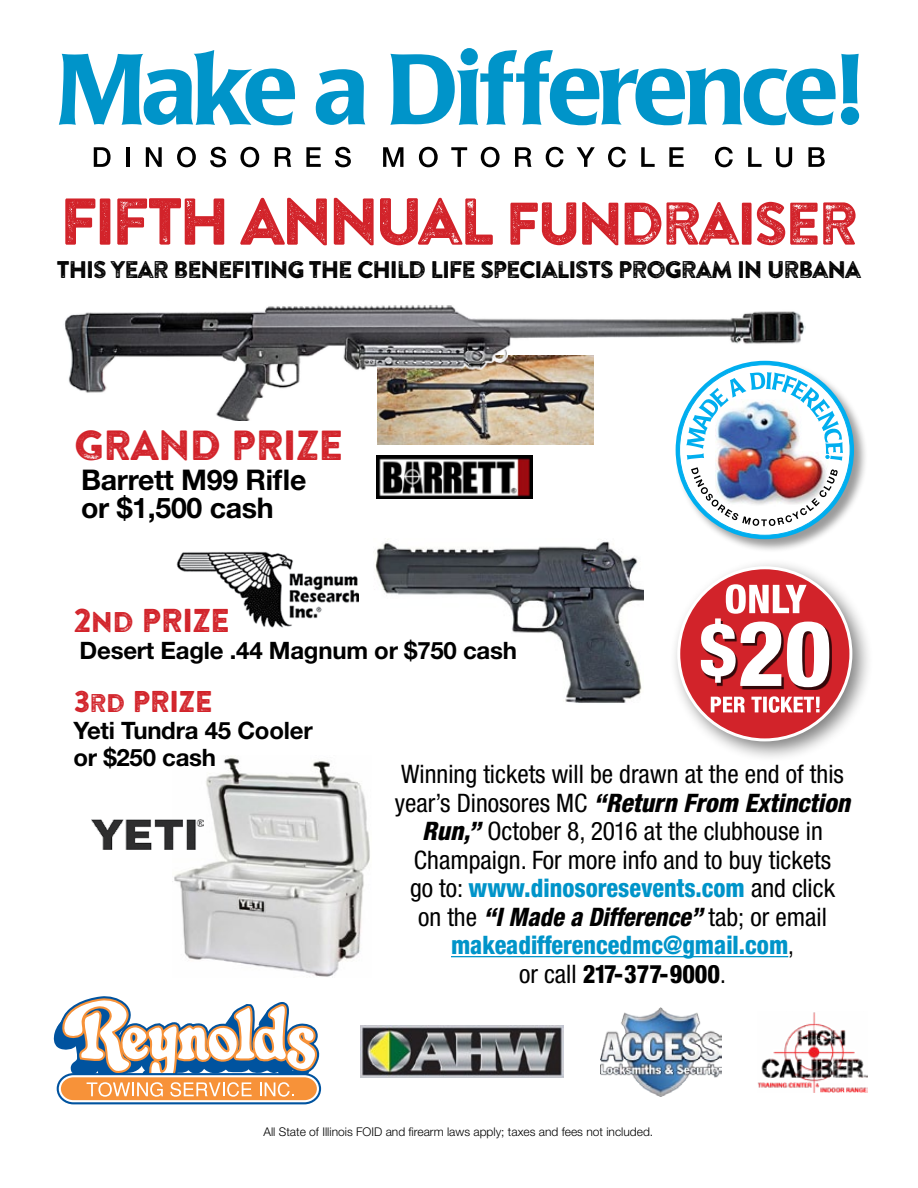
<style>
.page{position:relative;width:918px;height:1188px;background:#fff}
.page>*{position:absolute;margin:0;border:0;box-sizing:border-box;transform-origin:0 0}
.t1{font:66px "Brandon Printed Two";letter-spacing:-.095em;color:#d2232a}
.t2{font:42px "Brandon Printed Two";letter-spacing:-.05em;color:#d2232a}
.t3{font:33px "Brandon Printed Two";letter-spacing:-.05em;color:#d2232a}
.t4{font:30px "Brandon Printed Two";letter-spacing:-.05em;color:#d2232a}
.t5{font:700 28.5px/28.5px "Helvetica Neue";letter-spacing:-.01em;color:#000}
.t6{font:condensed 25.5px/28.5px "Helvetica Neue";color:#000;text-align:center}
.t7{font:700 24px/27px "Helvetica Neue";letter-spacing:-.01em;color:#000}
.t8{font:24px "Brandon Printed Two";letter-spacing:-.075em;color:#000}
.t9{font:300 12px "Helvetica Neue";color:#000}
.s1{font-size:60px}
.s2{font-size:28.5px}
.s3{font-size:25.5px}
.s4{font-weight:800;font-style:italic}
.s5{font-weight:800;color:#0094c9}
.s6{font-weight:800}
</style>
<div class="page">
<svg style="left:94px;top:147px;width:17px;height:20px"></svg>
<hr style="left:126px;top:147px;width:3px;height:20px;background:#000">
<svg style="left:146px;top:147px;width:16px;height:20px"></svg>
<svg style="left:177px;top:147px;width:19px;height:20px"></svg>
<svg style="left:210px;top:147px;width:16px;height:20px"></svg>
<svg style="left:240px;top:147px;width:19px;height:20px"></svg>
<svg style="left:275px;top:147px;width:16px;height:20px"></svg>
<svg style="left:306px;top:147px;width:15px;height:20px"></svg>
<svg style="left:335px;top:147px;width:16px;height:20px"></svg>
<svg style="left:383px;top:147px;width:20px;height:20px"></svg>
<svg style="left:419px;top:147px;width:19px;height:20px"></svg>
<svg style="left:451px;top:147px;width:16px;height:20px"></svg>
<svg style="left:481px;top:147px;width:19px;height:20px"></svg>
<svg style="left:515px;top:147px;width:17px;height:20px"></svg>
<svg style="left:546px;top:147px;width:17px;height:20px"></svg>
<svg style="left:577px;top:147px;width:18px;height:20px"></svg>
<svg style="left:608px;top:147px;width:18px;height:20px"></svg>
<svg style="left:641px;top:147px;width:14px;height:20px"></svg>
<svg style="left:669px;top:147px;width:15px;height:20px"></svg>
<svg style="left:715px;top:147px;width:18px;height:20px"></svg>
<svg style="left:748px;top:147px;width:14px;height:20px"></svg>
<svg style="left:776px;top:147px;width:16px;height:20px"></svg>
<svg style="left:808px;top:147px;width:17px;height:20px"></svg>
<svg style="left:59px;top:50px;width:236px;height:75px"></svg>
<svg style="left:316px;top:69px;width:49px;height:56px"></svg>
<svg style="left:390px;top:48px;width:469px;height:77px"></svg>
<div style="left:675px;top:360px;width:193px;height:194px;background:#000;opacity:.4"></div>
<div style="left:676px;top:361px;width:178px;height:178px;border:8px solid #00aeef;border-radius:50%"></div>
<svg style="left:680px;top:365px;width:170px;height:170px"></svg>
<img style="left:691px;top:467px;width:147px;height:59px">
<img style="left:686px;top:372px;width:157px;height:89px">
<div style="left:669px;top:558px;width:205px;height:205px;background:#000;opacity:.5"></div>
<div style="left:679px;top:568px;width:172px;height:172px;background:#d2232a;border-radius:50%"></div>
<div style="left:703px;top:621px;width:129px;height:69px;background:#000;opacity:.75"></div>
<svg style="left:711px;top:696px;width:109px;height:17px"></svg>
<svg style="left:701px;top:584px;width:128px;height:103px"></svg>
<hr style="left:451px;top:956px;width:337px;height:1px;background:#0094c9">
<svg style="left:54px;top:996px;width:267px;height:108px"></svg>
<img style="left:758px;top:1012px;width:110px;height:80px">
<img style="left:360px;top:1025px;width:204px;height:53px">
<img style="left:601px;top:1007px;width:120px;height:89px">
<img style="left:377px;top:420px;width:217px;height:24px">
<img style="left:64px;top:305px;width:742px;height:115px">
<img style="left:377px;top:455px;width:156px;height:43px">
<img style="left:375px;top:539px;width:268px;height:164px">
<img style="left:176px;top:551px;width:182px;height:77px">
<img style="left:172px;top:756px;width:198px;height:221px">
<img style="left:91px;top:820px;width:112px;height:30px">
<h1 class="t1" style="left:59px;top:180px;width:802px">FIFTH ANNUAL <span class="s1">FUNDRAISER</span></h1>
<p class="t8" style="left:56px;top:254px;width:807px">THIS YEAR BENEFITING THE CHILD LIFE SPECIALISTS PROGRAM IN URBANA</p>
<h2 class="t2" style="left:74px;top:419px;width:272px">GRAND PRIZE</h2>
<p class="t5" style="left:81px;top:465px;width:227px">Barrett M99 Rifle or $1,500 cash</p>
<p class="t3" style="left:73px;top:599px;width:159px">2<span class="s2">ND</span> PRIZE</p>
<p class="t7" style="left:80px;top:636px;width:439px">Desert Eagle .44 Magnum or $750 cash</p>
<p class="t4" style="left:73px;top:683px;width:141px">3<span class="s3">RD</span> PRIZE</p>
<p class="t7" style="left:73px;top:716px;width:241px">Yeti Tundra 45 Cooler or $250 cash</p>
<p class="t6" style="left:395px;top:760px;width:457px">Winning tickets will be drawn at the end of this year’s Dinosores MC <span class="s4">“Return From Extinction Run,”</span> October 8, 2016 at the clubhouse in Champaign. For more info and to buy tickets<br>go to: <span class="s5">www.dinosoresevents.com</span> and click<br>on the <span class="s4">“I Made a Difference”</span> tab; or email <span class="s5">makeadifferencedmc@gmail.com</span>,<br>or call <span class="s6">217-377-9000</span>.</p>
<p class="t9" style="left:263px;top:1125px;width:391px">All State of Illinois FOID and firearm laws apply; taxes and fees not included.</p>
</div>
